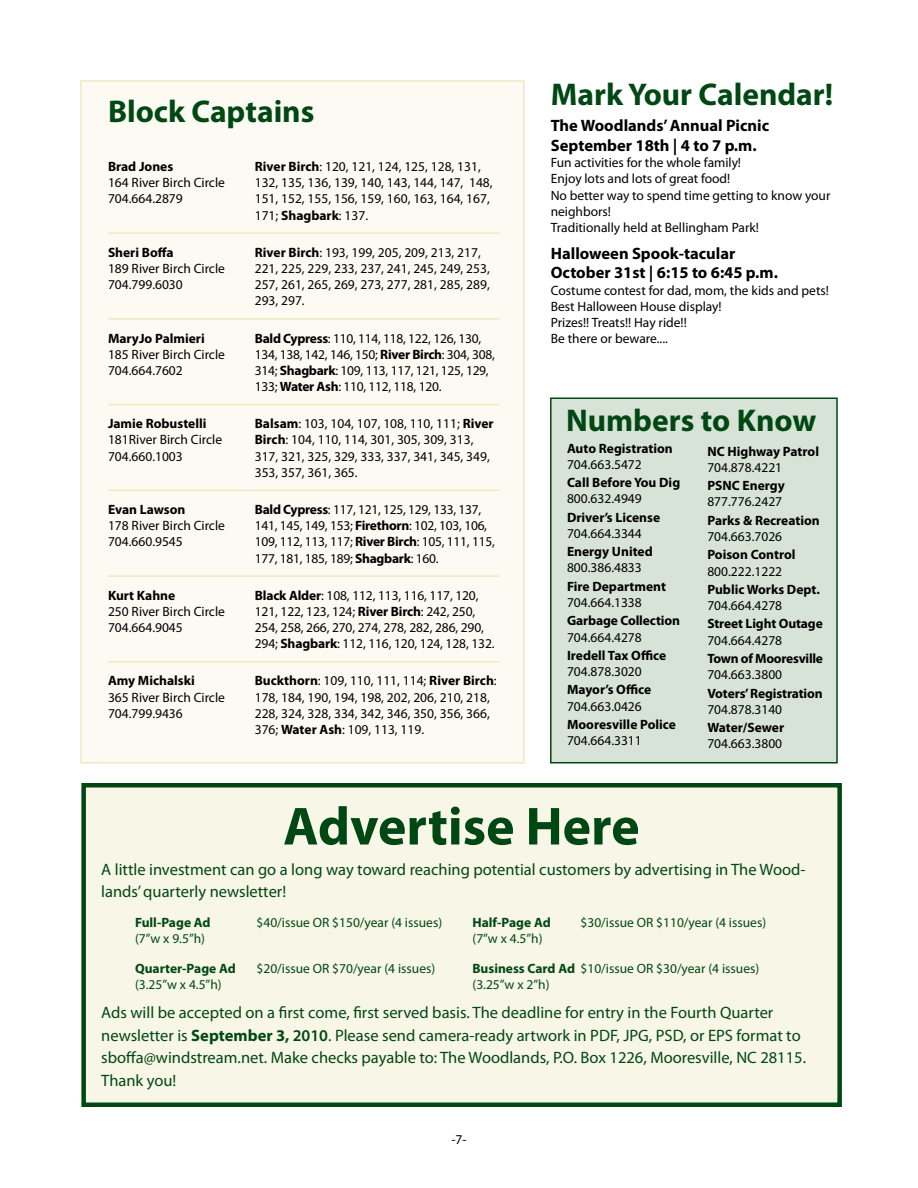
<style>
.page{position:relative;width:918px;height:1188px;background:#fff}
.page>*{position:absolute;margin:0;border:0;box-sizing:border-box;transform-origin:0 0}
.t1{font:700 54px "Myriad Pro";color:#004813}
.t2{font:700 31.5px "Myriad Pro";color:#004813}
.t3{font:16.5px/22.5px "Myriad Pro";color:#004813}
.t4{font:700 16.5px/19.8px "Myriad Pro";color:#000}
.t5{font:13.5px/16.2px "Myriad Pro";color:#000}
.t6{font:700 13.5px "Myriad Pro";color:#000}
.t7{font:13.5px/16.2px "Myriad Pro";letter-spacing:-.02em;color:#000}
.t8{font:13.5px "Myriad Pro";color:#004813}
.t9{font:700 13.5px "Myriad Pro";color:#004813}
.t10{font:700 13.5px "Myriad Pro";letter-spacing:-.02em;color:#000}
.s1{font-weight:700}
.s2{font-weight:600}
</style>
<div class="page">
<div style="left:80px;top:80px;width:445px;height:684px;background:#fcfaf3;border:2px solid #f0e8c1"></div>
<hr style="left:108px;top:318px;width:147px;height:2px;background:#f0e8c1">
<hr style="left:255px;top:318px;width:244px;height:2px;background:#f0e8c1">
<hr style="left:108px;top:232px;width:147px;height:2px;background:#f0e8c1">
<hr style="left:255px;top:232px;width:244px;height:2px;background:#f0e8c1">
<hr style="left:108px;top:404px;width:147px;height:1px;background:#f0e8c1">
<hr style="left:255px;top:404px;width:244px;height:1px;background:#f0e8c1">
<hr style="left:108px;top:490px;width:147px;height:1px;background:#f0e8c1">
<hr style="left:255px;top:490px;width:244px;height:1px;background:#f0e8c1">
<hr style="left:108px;top:575px;width:147px;height:2px;background:#f0e8c1">
<hr style="left:255px;top:575px;width:244px;height:2px;background:#f0e8c1">
<hr style="left:108px;top:661px;width:147px;height:2px;background:#f0e8c1">
<hr style="left:255px;top:661px;width:244px;height:2px;background:#f0e8c1">
<div style="left:550px;top:398px;width:288px;height:366px;background:#d8e3d7;border:2px solid #004813"></div>
<div style="left:81px;top:783px;width:761px;height:324px;background:#f8f6e7;border:4px solid #004811"></div>
<h2 class="t2" style="left:108px;top:91px;width:208px">Block Captains</h2>
<p class="t6" style="left:108px;top:158px;width:67px">Brad Jones</p>
<p class="t5" style="left:108px;top:174px;width:118px">164 River Birch Circle<br>704.664.2879</p>
<p class="t5" style="left:255px;top:158px;width:239px"><span class="s1">River Birch</span>: 120, 121, 124, 125, 128, 131, 132, 135, 136, 139, 140, 143, 144, 147, 148, 151, 152, 155, 156, 159, 160, 163, 164, 167, 171; <span class="s1">Shagbark</span>: 137.</p>
<p class="t6" style="left:108px;top:243px;width:67px">Sheri Boffa</p>
<p class="t5" style="left:108px;top:260px;width:118px">189 River Birch Circle<br>704.799.6030</p>
<p class="t6" style="left:108px;top:329px;width:98px">MaryJo Palmieri</p>
<p class="t5" style="left:108px;top:346px;width:118px">185 River Birch Circle<br>704.664.7602</p>
<p class="t6" style="left:108px;top:415px;width:100px">Jamie Robustelli</p>
<p class="t5" style="left:108px;top:432px;width:116px">181River Birch Circle<br>704.660.1003</p>
<p class="t6" style="left:108px;top:501px;width:79px">Evan Lawson</p>
<p class="t5" style="left:108px;top:517px;width:118px">178 River Birch Circle<br>704.660.9545</p>
<p class="t6" style="left:108px;top:586px;width:69px">Kurt Kahne</p>
<p class="t5" style="left:108px;top:603px;width:118px">250 River Birch Circle<br>704.664.9045</p>
<p class="t6" style="left:108px;top:672px;width:88px">Amy Michalski</p>
<p class="t5" style="left:108px;top:689px;width:118px">365 River Birch Circle<br>704.799.9436</p>
<p class="t5" style="left:255px;top:244px;width:237px"><span class="s1">River Birch</span>: 193, 199, 205, 209, 213, 217, 221, 225, 229, 233, 237, 241, 245, 249, 253, 257, 261, 265, 269, 273, 277, 281, 285, 289, 293, 297.</p>
<p class="t7" style="left:255px;top:330px;width:242px"><span class="s1">Bald Cypress</span>: 110, 114, 118, 122, 126, 130, 134, 138, 142, 146, 150; <span class="s1">River Birch</span>: 304, 308, 314; <span class="s1">Shagbark</span>: 109, 113, 117, 121, 125, 129, 133; <span class="s1">Water Ash</span>: 110, 112, 118, 120.</p>
<p class="t5" style="left:255px;top:415px;width:240px"><span class="s1">Balsam</span>: 103, 104, 107, 108, 110, 111; <span class="s1">River Birch</span>: 104, 110, 114, 301, 305, 309, 313, 317, 321, 325, 329, 333, 337, 341, 345, 349, 353, 357, 361, 365.</p>
<p class="t7" style="left:255px;top:501px;width:242px"><span class="s1">Bald Cypress</span>: 117, 121, 125, 129, 133, 137, 141, 145, 149, 153; <span class="s1">Firethorn</span>: 102, 103, 106, 109, 112, 113, 117; <span class="s1">River Birch</span>: 105, 111, 115, 177, 181, 185, 189; <span class="s1">Shagbark</span>: 160.</p>
<p class="t5" style="left:255px;top:587px;width:241px"><span class="s1">Black Alder</span>: 108, 112, 113, 116, 117, 120, 121, 122, 123, 124; <span class="s1">River Birch</span>: 242, 250, 254, 258, 266, 270, 274, 278, 282, 286, 290, 294; <span class="s1">Shagbark</span>: 112, 116, 120, 124, 128, 132.</p>
<p class="t5" style="left:255px;top:673px;width:243px"><span class="s1">Buckthorn</span>: 109, 110, 111, 114; <span class="s1">River Birch</span>:<br>178, 184, 190, 194, 198, 202, 206, 210, 218, 228, 324, 328, 334, 342, 346, 350, 356, 366, 376; <span class="s1">Water Ash</span>: 109, 113, 119.</p>
<h2 class="t2" style="left:551px;top:73px;width:284px">Mark Your Calendar!</h2>
<p class="t4" style="left:551px;top:115px;width:220px">The Woodlands’ Annual Picnic<br>September 18th | 4 to 7 p.m.</p>
<p class="t5" style="left:551px;top:154px;width:281px">Fun activities for the whole family!<br>Enjoy lots and lots of great food!<br>No better way to spend time getting to know your neighbors!<br>Traditionally held at Bellingham Park!</p>
<p class="t4" style="left:551px;top:243px;width:229px">Halloween Spook-tacular<br>October 31st | 6:15 to 6:45 p.m.</p>
<p class="t5" style="left:551px;top:282px;width:280px">Costume contest for dad, mom, the kids and pets!<br>Best Halloween House display!<br>Prizes!! Treats!! Hay ride!!<br>Be there or beware....</p>
<h2 class="t2" style="left:566px;top:400px;width:252px">Numbers to Know</h2>
<p class="t6" style="left:567px;top:439px;width:107px">Auto Registration</p>
<p class="t5" style="left:567px;top:456px;width:76px">704.663.5472</p>
<p class="t6" style="left:567px;top:474px;width:115px">Call Before You Dig</p>
<p class="t5" style="left:567px;top:490px;width:76px">800.632.4949</p>
<p class="t6" style="left:567px;top:508px;width:95px">Driver’s License</p>
<p class="t5" style="left:567px;top:525px;width:76px">704.664.3344</p>
<p class="t6" style="left:567px;top:543px;width:87px">Energy United</p>
<p class="t5" style="left:567px;top:560px;width:76px">800.386.4833</p>
<p class="t6" style="left:567px;top:577px;width:101px">Fire Department</p>
<p class="t5" style="left:567px;top:594px;width:76px">704.664.1338</p>
<p class="t6" style="left:567px;top:612px;width:114px">Garbage Collection</p>
<p class="t5" style="left:567px;top:629px;width:76px">704.664.4278</p>
<p class="t6" style="left:567px;top:647px;width:101px">Iredell Tax Office</p>
<p class="t5" style="left:567px;top:663px;width:76px">704.878.3020</p>
<p class="t6" style="left:567px;top:681px;width:86px">Mayor’s Office</p>
<p class="t5" style="left:567px;top:698px;width:76px">704.663.0426</p>
<p class="t6" style="left:567px;top:716px;width:111px">Mooresville Police</p>
<p class="t5" style="left:567px;top:732px;width:76px">704.664.3311</p>
<p class="t6" style="left:707px;top:442px;width:113px">NC Highway Patrol</p>
<p class="t5" style="left:707px;top:459px;width:76px">704.878.4221</p>
<p class="t6" style="left:707px;top:477px;width:79px">PSNC Energy</p>
<p class="t5" style="left:707px;top:494px;width:76px">877.776.2427</p>
<p class="t6" style="left:707px;top:511px;width:114px">Parks &amp; Recreation</p>
<p class="t5" style="left:707px;top:528px;width:76px">704.663.7026</p>
<p class="t6" style="left:707px;top:546px;width:90px">Poison Control</p>
<p class="t5" style="left:707px;top:563px;width:76px">800.222.1222</p>
<p class="t6" style="left:707px;top:581px;width:114px">Public Works Dept.</p>
<p class="t5" style="left:707px;top:597px;width:76px">704.664.4278</p>
<p class="t6" style="left:707px;top:615px;width:117px">Street Light Outage</p>
<p class="t5" style="left:707px;top:632px;width:76px">704.664.4278</p>
<p class="t10" style="left:707px;top:650px;width:117px">Town of Mooresville</p>
<p class="t5" style="left:707px;top:666px;width:76px">704.663.3800</p>
<p class="t6" style="left:707px;top:684px;width:117px">Voters’ Registration</p>
<p class="t5" style="left:707px;top:701px;width:76px">704.878.3140</p>
<p class="t6" style="left:707px;top:719px;width:78px">Water/Sewer</p>
<p class="t5" style="left:707px;top:735px;width:76px">704.663.3800</p>
<h1 class="t1" style="left:283px;top:791px;width:358px">Advertise Here</h1>
<p class="t3" style="left:101px;top:858px;width:706px">A little investment can go a long way toward reaching potential customers by advertising in The Wood&shy;lands’ quarterly newsletter!</p>
<p class="t9" style="left:135px;top:914px;width:77px">Full-Page Ad</p>
<p class="t8" style="left:256px;top:914px;width:187px">$40/issue OR $150/year (4 issues)</p>
<p class="t9" style="left:472px;top:914px;width:80px">Half-Page Ad</p>
<p class="t8" style="left:580px;top:914px;width:187px">$30/issue OR $110/year (4 issues)</p>
<p class="t8" style="left:135px;top:930px;width:72px">(7”w x 9.5”h)</p>
<p class="t8" style="left:472px;top:930px;width:72px">(7”w x 4.5”h)</p>
<p class="t9" style="left:135px;top:960px;width:102px">Quarter-Page Ad</p>
<p class="t8" style="left:256px;top:960px;width:180px">$20/issue OR $70/year (4 issues)</p>
<p class="t8" style="left:472px;top:960px;width:288px"><span class="s1">Business Card Ad</span> $10/issue OR $30/year (4 issues)</p>
<p class="t8" style="left:135px;top:976px;width:88px">(3.25”w x 4.5”h)</p>
<p class="t8" style="left:472px;top:976px;width:79px">(3.25”w x 2”h)</p>
<p class="t3" style="left:101px;top:1001px;width:706px">Ads will be accepted on a first come, first served basis. The deadline for entry in the Fourth Quarter newsletter is <span class="s1">September 3,</span> <span class="s2">2010</span>. Please send camera-ready artwork in PDF, JPG, PSD, or EPS format to sboffa@windstream.net. Make checks payable to: The Woodlands, P.O. Box 1226, Mooresville, NC 28115.<br>Thank you!</p>
<p class="t5" style="left:451px;top:1131px;width:17px">-7-</p>
</div>
